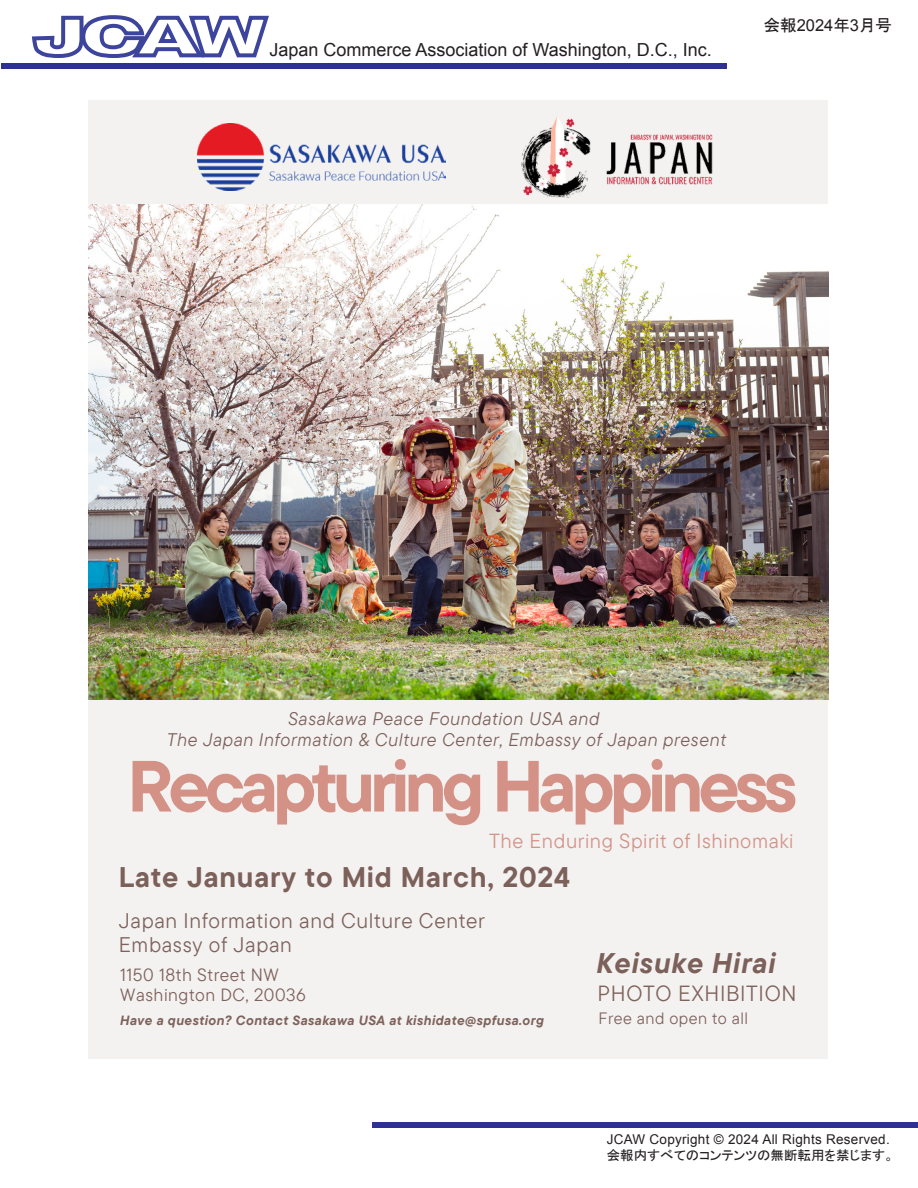
<style>
.page{position:relative;width:918px;height:1188px;background:#fff}
.page>*{position:absolute;margin:0;border:0;box-sizing:border-box;transform-origin:0 0}
.t1{font:700 72.3px "TT Commons Pro";letter-spacing:-.07em;color:#d49287}
.t2{font:700 28.35px "TT Commons Pro";letter-spacing:.03em;color:#7c615a}
.t3{font:italic 700 28.35px "TT Commons Pro";letter-spacing:.03em;color:#7c615a}
.t4{font:21.9px "TT Commons Pro";letter-spacing:.03em;color:#7e625b}
.t5{font:21.15px/23.7px "TT Commons Pro";letter-spacing:.03em;color:#7e625b}
.t6{font:20.25px "TT Commons Pro";letter-spacing:.03em;color:#d49287}
.t7{font:italic 18.15px/20.2px "TT Commons Pro";letter-spacing:.03em;color:#7c615a;text-align:center}
.t8{font:18px "Arial";color:#231f20}
.t9{font:17.7px/20.2px "TT Commons Pro";letter-spacing:.03em;color:#7e625b}
.t10{font:16.5px "MS P Gothic";color:#231f20}
.t11{font:16.35px "TT Commons Pro";letter-spacing:.03em;color:#7e625b}
.t12{font:13.5px "Arial";letter-spacing:.02em;color:#231f20}
.t13{font:13.5px "MS P Gothic";color:#231f20}
.t14{font:italic 700 13.35px "TT Commons Pro";letter-spacing:.03em;color:#7e625b}
.s1{font-family:"Arial"}
</style>
<div class="page">
<div style="left:1px;top:63px;width:725px;height:6px;background:#2e3092"></div>
<div style="left:372px;top:1123px;width:545px;height:5px;background:#2e3092"></div>
<svg style="left:32px;top:15px;width:237px;height:43px"></svg>
<div style="left:89px;top:100px;width:739px;height:959px;background:#f4f2f1"></div>
<img style="left:89px;top:205px;width:739px;height:494px">
<img style="left:197px;top:123px;width:249px;height:67px">
<img style="left:521px;top:116px;width:192px;height:82px">
<p class="t8" style="left:269px;top:38px;width:444px">Japan Commerce Association of Washington, D.C., Inc.</p>
<p class="t10" style="left:764px;top:17px;width:130px">会報<span class="s1">2024</span>年<span class="s1">3</span>月号</p>
<p class="t7" style="left:167px;top:709px;width:561px">Sasakawa Peace Foundation USA and<br>The Japan Information &amp; Culture Center, Embassy of Japan present</p>
<h1 class="t1" style="left:127px;top:731px;width:672px">Recapturing Happiness</h1>
<p class="t6" style="left:489px;top:826px;width:306px">The Enduring Spirit of Ishinomaki</p>
<h2 class="t2" style="left:119px;top:856px;width:453px">Late January to Mid March, 2024</h2>
<p class="t5" style="left:119px;top:909px;width:368px">Japan Information and Culture Center<br>Embassy of Japan</p>
<p class="t9" style="left:120px;top:965px;width:187px">1150 18th Street NW<br>Washington DC, 20036</p>
<p class="t14" style="left:120px;top:1010px;width:425px">Have a question? Contact Sasakawa USA at kishidate@spfusa.org</p>
<h2 class="t3" style="left:597px;top:942px;width:181px">Keisuke Hirai</h2>
<p class="t4" style="left:598px;top:977px;width:201px">PHOTO EXHIBITION</p>
<p class="t11" style="left:599px;top:1007px;width:151px">Free and open to all</p>
<p class="t12" style="left:607px;top:1130px;width:285px">JCAW Copyright © 2024 All Rights Reserved.</p>
<p class="t13" style="left:607px;top:1149px;width:289px">会報内すべてのコンテンツの無断転用を禁じます。</p>
</div>
